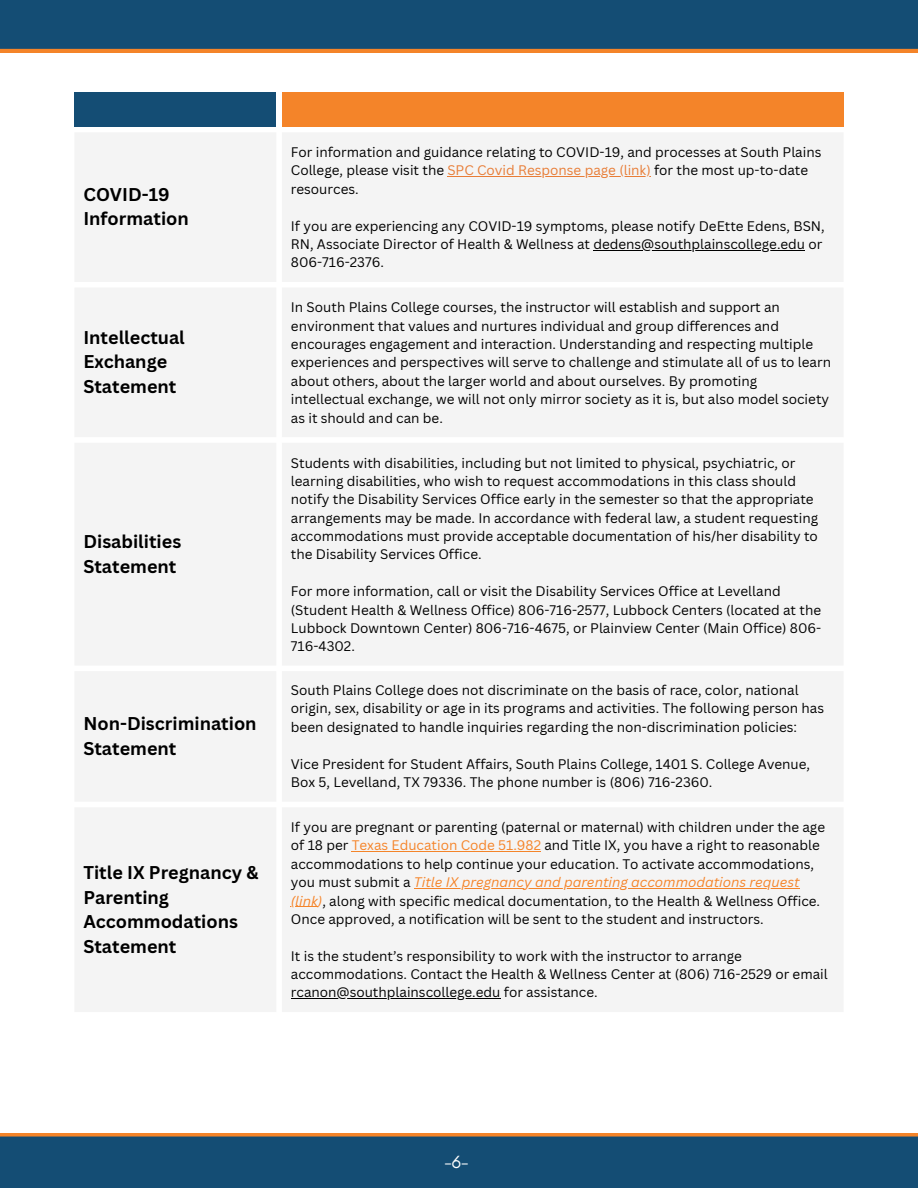
<style>
.page{position:relative;width:918px;height:1188px;background:#fff}
.page>*{position:absolute;margin:0;border:0;box-sizing:border-box;transform-origin:0 0}
.t1{font:700 18px/24.5px "Canva Sans";color:#000}
.t2{font:18px "Glacial Indifference";color:#fff}
.t3{font:13.5px/18.3px "Canva Sans";color:#000}
.s1{color:#e87d37}
.s2{color:#f48429}
.s3{font-style:italic;color:#f48429}
</style>
<div class="page">
<svg style="left:0;top:1133px;width:918px;height:55px;background:#22506f"></svg>
<svg style="left:0;top:0;width:918px;height:52px;background:#21506f"></svg>
<div style="left:74px;top:92px;width:202px;height:35px;background:#144d74"></div>
<div style="left:282px;top:92px;width:562px;height:35px;background:#f48429"></div>
<div style="left:75px;top:133px;width:768px;height:879px;background:#f4f4f4"></div>
<hr style="left:447px;top:176px;width:204px;height:1px;background:#e87d37">
<hr style="left:593px;top:250px;width:212px;height:1px;background:#000">
<hr style="left:352px;top:851px;width:189px;height:1px;background:#f48429">
<hr style="left:414px;top:888px;width:386px;height:1px;background:#f48429">
<svg style="left:291px;top:906px;width:27px;height:1px"></svg>
<hr style="left:291px;top:998px;width:210px;height:1px;background:#000">
<p class="t1" style="left:83px;top:182px;width:107px">COVID-19<br>Information</p>
<p class="t1" style="left:83px;top:325px;width:103px">Intellectual<br>Exchange</p>
<p class="t1" style="left:83px;top:374px;width:95px">Statement</p>
<p class="t1" style="left:83px;top:529px;width:99px">Disabilities<br>Statement</p>
<p class="t1" style="left:83px;top:711px;width:175px">Non-Discrimination<br>Statement</p>
<p class="t1" style="left:83px;top:860px;width:177px">Title IX Pregnancy &amp;<br>Parenting<br>Accommodations<br>Statement</p>
<p class="t3" style="left:291px;top:143px;width:532px">For information and guidance relating to COVID-19, and processes at South Plains<br>College, please visit the <span class="s1">SPC Covid Response page (link)</span> for the most up-to-date</p>
<p class="t3" style="left:291px;top:179px;width:69px">resources.</p>
<p class="t3" style="left:291px;top:216px;width:535px">If you are experiencing any COVID-19 symptoms, please notify DeEtte Edens, BSN,<br>RN, Associate Director of Health &amp; Wellness at dedens@southplainscollege.edu or</p>
<p class="t3" style="left:291px;top:253px;width:95px">806-716-2376.</p>
<p class="t3" style="left:291px;top:298px;width:542px">In South Plains College courses, the instructor will establish and support an environment that values and nurtures individual and group differences and encourages engagement and interaction. Understanding and respecting multiple experiences and perspectives will serve to challenge and stimulate all of us to learn about others, about the larger world and about ourselves. By promoting intellectual exchange, we will not only mirror society as it is, but also model society as it should and can be.</p>
<p class="t3" style="left:291px;top:453px;width:529px">Students with disabilities, including but not limited to physical, psychiatric, or learning disabilities, who wish to request accommodations in this class should notify the Disability Services Office early in the semester so that the appropriate arrangements may be made. In accordance with federal law, a student requesting accommodations must provide acceptable documentation of his/her disability to the Disability Services Office.</p>
<p class="t3" style="left:291px;top:582px;width:532px">For more information, call or visit the Disability Services Office at Levelland (Student Health &amp; Wellness Office) 806-716-2577, Lubbock Centers (located at the Lubbock Downtown Center) 806-716-4675, or Plainview Center (Main Office) 806- 716-4302.</p>
<p class="t3" style="left:291px;top:681px;width:535px">South Plains College does not discriminate on the basis of race, color, national origin, sex, disability or age in its programs and activities. The following person has been designated to handle inquiries regarding the non-discrimination policies:</p>
<p class="t3" style="left:291px;top:754px;width:521px">Vice President for Student Affairs, South Plains College, 1401 S. College Avenue,<br>Box 5, Levelland, TX 79336. The phone number is (806) 716-2360.</p>
<h1 class="t3" style="left:291px;top:818px;width:536px">If you are pregnant or parenting (paternal or maternal) with children under the age of 18 per <span class="s2">Texas Education Code 51.982</span> and Title IX, you have a right to reasonable accommodations to help continue your education. To activate accommodations, you must submit a <span class="s3">Title IX pregnancy and parenting accommodations request</span></h1>
<p class="t3" style="left:291px;top:891px;width:531px"><span class="s3">(link)</span>, along with specific medical documentation, to the Health &amp; Wellness Office.<br>Once approved, a notification will be sent to the student and instructors.</p>
<p class="t3" style="left:291px;top:946px;width:538px">It is the student’s responsibility to work with the instructor to arrange accommodations. Contact the Health &amp; Wellness Center at (806) 716-2529 or email rcanon@southplainscollege.edu for assistance.</p>
<p class="t2" style="left:445px;top:1151px;width:25px">-6-</p>
</div>
